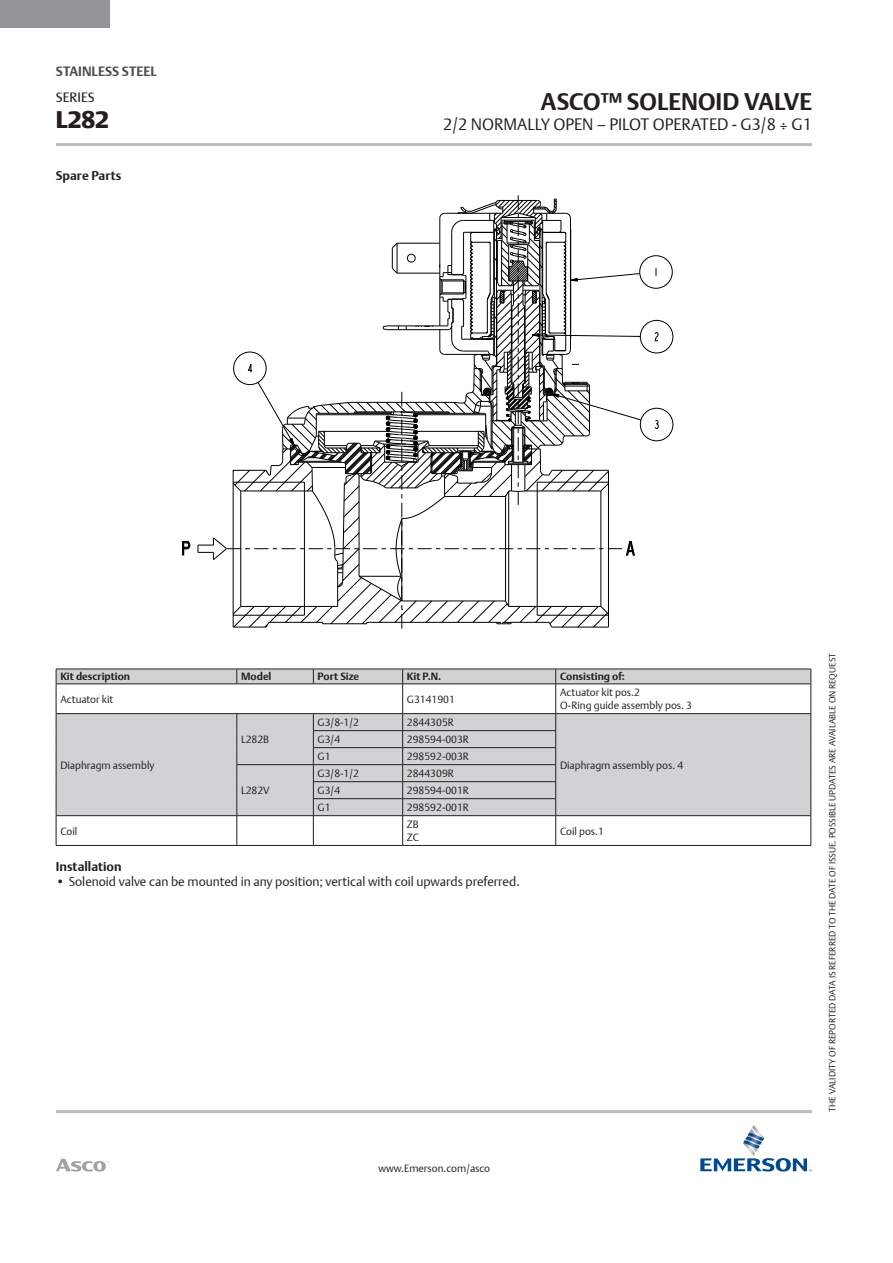
<style>
.page{position:relative;width:893px;height:1263px;background:#fff}
.page>*{position:absolute;margin:0;border:0;box-sizing:border-box;transform-origin:0 0}
.t1{font:700 24px "DTL Argo T";color:#231f20}
.t2{font:900 24px "DTL Argo T";color:#231f20}
.t3{font:16.5px "DTL Argo T Light";color:#231f20}
.t4{font:700 13.5px "DTL Argo T";color:#4b4c4d}
.t5{font:13.5px "DTL Argo T";color:#231f20}
.t6{font:12.75px "DTL Argo T Light";color:#231f20}
.t7{font:700 12.75px "DTL Argo T";color:#231f20}
.t8{font:10.5px "DTL Argo T Light";color:#231f20}
.t9{font:700 10.5px "DTL Argo T";color:#231f20}
.t10{font:9px "DTL Argo T Light";color:#231f20}
</style>
<div class="page">
<hr style="left:56px;top:143px;width:756px;height:3px;background:#bcbdc0">
<div style="left:0;top:0;width:110px;height:28px;background:#939598"></div>
<svg style="left:700px;top:1125px;width:112px;height:46px"></svg>
<svg style="left:56px;top:1159px;width:53px;height:12px"></svg>
<hr style="left:56px;top:1110px;width:756px;height:3px;background:#bcbdc0">
<svg style="left:182px;top:541px;width:8px;height:14px"></svg>
<svg style="left:655px;top:332px;width:3px;height:9px"></svg>
<svg style="left:655px;top:420px;width:4px;height:9px"></svg>
<div style="left:640px;top:408px;width:33px;height:33px;border:1px solid #000;border-radius:50%"></div>
<div style="left:640px;top:320px;width:33px;height:33px;border:1px solid #000;border-radius:50%"></div>
<div style="left:639px;top:255px;width:33px;height:33px;border:1px solid #000;border-radius:50%"></div>
<svg style="left:198px;top:195px;width:443px;height:434px"></svg>
<svg style="left:57px;top:670px;width:754px;height:145px;fill:#d1d2d4"></svg>
<hr style="left:56px;top:669px;width:181px;height:1px;background:#231f20">
<hr style="left:237px;top:669px;width:76px;height:1px;background:#231f20">
<svg style="left:237px;top:669px;width:1px;height:15px"></svg>
<hr style="left:313px;top:669px;width:90px;height:1px;background:#231f20">
<svg style="left:313px;top:669px;width:1px;height:15px"></svg>
<hr style="left:403px;top:669px;width:153px;height:1px;background:#231f20">
<hr style="left:556px;top:669px;width:255px;height:1px;background:#231f20">
<hr style="left:56px;top:684px;width:181px;height:1px;background:#231f20">
<hr style="left:237px;top:684px;width:76px;height:1px;background:#231f20">
<hr style="left:313px;top:684px;width:90px;height:1px;background:#231f20">
<hr style="left:403px;top:684px;width:153px;height:1px;background:#231f20">
<hr style="left:556px;top:684px;width:255px;height:1px;background:#231f20">
<svg style="left:56px;top:669px;width:1px;height:176px"></svg>
<svg style="left:237px;top:714px;width:1px;height:131px"></svg>
<svg style="left:313px;top:714px;width:1px;height:131px"></svg>
<svg style="left:402px;top:669px;width:1px;height:176px"></svg>
<svg style="left:555px;top:669px;width:1px;height:176px"></svg>
<hr style="left:56px;top:713px;width:181px;height:1px;background:#231f20">
<hr style="left:237px;top:713px;width:76px;height:1px;background:#231f20">
<hr style="left:313px;top:713px;width:90px;height:1px;background:#231f20">
<hr style="left:403px;top:713px;width:153px;height:1px;background:#231f20">
<hr style="left:556px;top:713px;width:255px;height:1px;background:#231f20">
<hr style="left:313px;top:730px;width:90px;height:1px;background:#231f20">
<hr style="left:403px;top:730px;width:153px;height:1px;background:#231f20">
<hr style="left:313px;top:747px;width:90px;height:1px;background:#231f20">
<hr style="left:403px;top:747px;width:153px;height:1px;background:#231f20">
<hr style="left:237px;top:764px;width:76px;height:1px;background:#231f20">
<hr style="left:313px;top:764px;width:90px;height:1px;background:#231f20">
<hr style="left:403px;top:764px;width:153px;height:1px;background:#231f20">
<hr style="left:313px;top:781px;width:90px;height:1px;background:#231f20">
<hr style="left:403px;top:781px;width:153px;height:1px;background:#231f20">
<hr style="left:313px;top:798px;width:90px;height:1px;background:#231f20">
<hr style="left:403px;top:798px;width:153px;height:1px;background:#231f20">
<hr style="left:56px;top:815px;width:181px;height:1px;background:#231f20">
<hr style="left:237px;top:815px;width:76px;height:1px;background:#231f20">
<hr style="left:313px;top:815px;width:90px;height:1px;background:#231f20">
<hr style="left:403px;top:815px;width:153px;height:1px;background:#231f20">
<hr style="left:556px;top:815px;width:255px;height:1px;background:#231f20">
<svg style="left:811px;top:669px;width:1px;height:176px"></svg>
<hr style="left:56px;top:845px;width:181px;height:1px;background:#231f20">
<hr style="left:237px;top:845px;width:76px;height:1px;background:#231f20">
<hr style="left:313px;top:845px;width:90px;height:1px;background:#231f20">
<hr style="left:403px;top:845px;width:153px;height:1px;background:#231f20">
<hr style="left:556px;top:845px;width:255px;height:1px;background:#231f20">
<p class="t4" style="left:56px;top:63px;width:103px">STAINLESS STEEL</p>
<p class="t5" style="left:56px;top:89px;width:40px">SERIES</p>
<p class="t2" style="left:56px;top:105px;width:55px">L282</p>
<p class="t7" style="left:56px;top:168px;width:67px">Spare Parts</p>
<p class="t1" style="left:541px;top:87px;width:273px">ASCO™ SOLENOID VALVE</p>
<p class="t3" style="left:443px;top:114px;width:370px">2/2 NORMALLY OPEN – PILOT OPERATED - G3/8 ÷ G1</p>
<p class="t9" style="left:60px;top:670px;width:71px">Kit description</p>
<p class="t9" style="left:241px;top:670px;width:32px">Model</p>
<p class="t9" style="left:318px;top:670px;width:43px">Port Size</p>
<p class="t9" style="left:407px;top:670px;width:36px">Kit P.N.</p>
<p class="t9" style="left:560px;top:670px;width:67px">Consisting of:</p>
<p class="t8" style="left:60px;top:693px;width:55px">Actuator kit</p>
<p class="t8" style="left:407px;top:693px;width:50px">G3141901</p>
<p class="t8" style="left:560px;top:686px;width:81px">Actuator kit pos.2</p>
<p class="t8" style="left:560px;top:699px;width:133px">O-Ring guide assembly pos. 3</p>
<p class="t8" style="left:60px;top:759px;width:96px">Diaphragm assembly</p>
<p class="t8" style="left:60px;top:825px;width:19px">Coil</p>
<p class="t8" style="left:241px;top:733px;width:30px">L282B</p>
<p class="t8" style="left:241px;top:784px;width:30px">L282V</p>
<p class="t8" style="left:318px;top:716px;width:43px">G3/8-1/2</p>
<p class="t8" style="left:407px;top:716px;width:48px">2844305R</p>
<p class="t8" style="left:318px;top:733px;width:24px">G3/4</p>
<p class="t8" style="left:407px;top:733px;width:64px">298594-003R</p>
<p class="t8" style="left:318px;top:750px;width:14px">G1</p>
<p class="t8" style="left:407px;top:750px;width:64px">298592-003R</p>
<p class="t8" style="left:318px;top:767px;width:43px">G3/8-1/2</p>
<p class="t8" style="left:407px;top:767px;width:48px">2844309R</p>
<p class="t8" style="left:318px;top:784px;width:24px">G3/4</p>
<p class="t8" style="left:407px;top:784px;width:64px">298594-001R</p>
<p class="t8" style="left:318px;top:801px;width:14px">G1</p>
<p class="t8" style="left:407px;top:801px;width:64px">298592-001R</p>
<p class="t8" style="left:407px;top:818px;width:13px">ZB</p>
<p class="t8" style="left:407px;top:831px;width:14px">ZC</p>
<p class="t7" style="left:56px;top:858px;width:67px">Installation</p>
<p class="t6" style="left:56px;top:873px;width:465px">• Solenoid valve can be mounted in any position; vertical with coil upwards preferred.</p>
<p class="t8" style="left:560px;top:759px;width:125px">Diaphragm assembly pos. 4</p>
<p class="t8" style="left:560px;top:825px;width:46px">Coil pos.1</p>
<p class="t8" style="left:378px;top:1161px;width:113px">www.Emerson.com/asco</p>
<p class="t10" style="left:827px;top:1111px;width:460px;rotate:-90deg">THE VALIDITY OF REPORTED DATA IS REFERRED TO THE DATE OF ISSUE. POSSIBLE UPDATES ARE AVAILABLE ON REQUEST</p>
</div>
